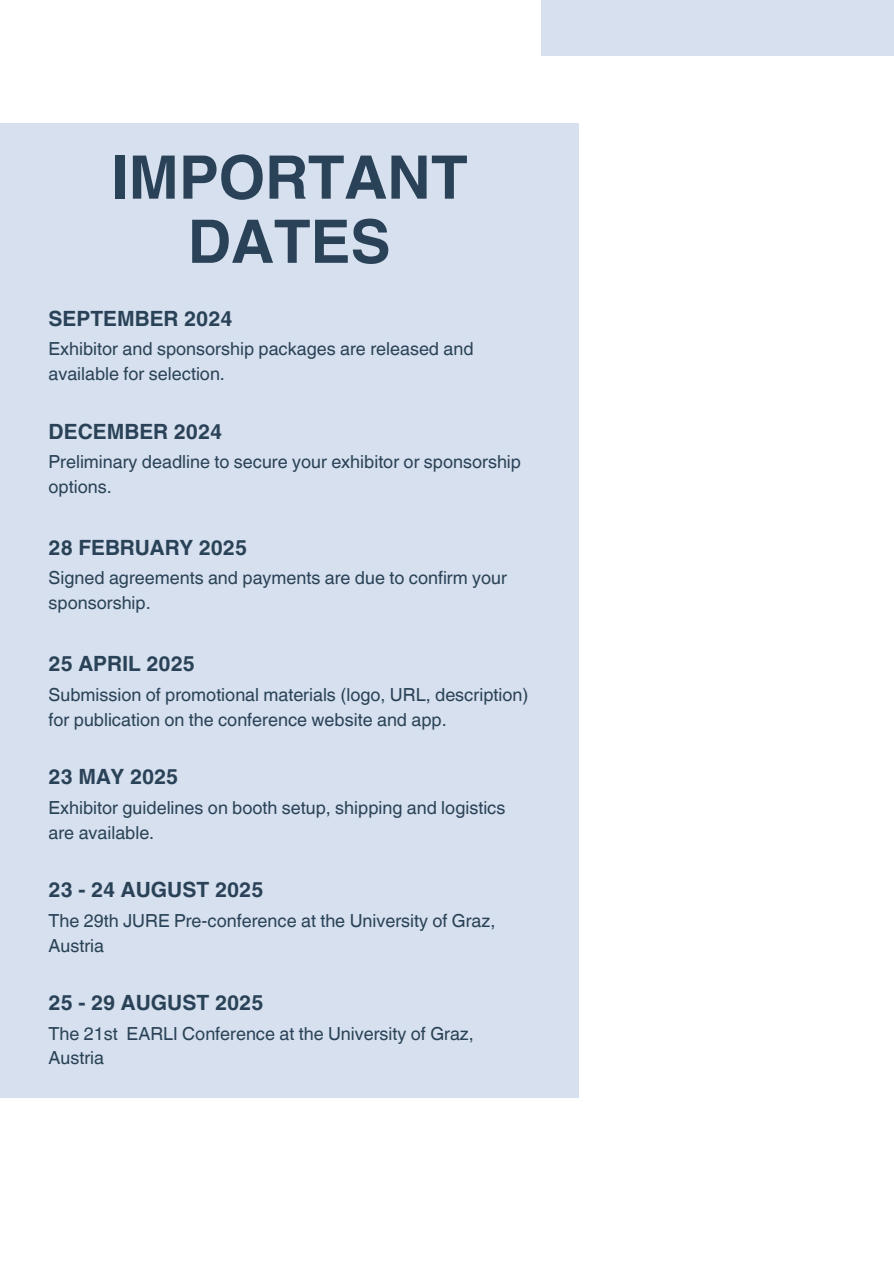
<style>
.page{position:relative;width:894px;height:1264px;background:#fff}
.page>*{position:absolute;margin:0;border:0;box-sizing:border-box;transform-origin:0 0}
.t1{font:700 60px/64.2px "Helvetica World";color:#2a4257;text-align:center}
.t2{font:700 21px "Helvetica World";color:#2a4257}
.t3{font:18px/24.8px "Helvetica World";color:#2a4257}
</style>
<div class="page">
<div style="left:0;top:123px;width:578px;height:974px;background:#d6e0ee"></div>
<div style="left:540px;top:0;width:353px;height:55px;background:#d6e0ee"></div>
<h1 class="t1" style="left:111px;top:139px;width:358px">IMPORTANT<br>DATES</h1>
<p class="t2" style="left:49px;top:301px;width:185px">SEPTEMBER 2024</p>
<h2 class="t3" style="left:49px;top:336px;width:426px">Exhibitor and sponsorship packages are released and available for selection.</h2>
<p class="t2" style="left:49px;top:414px;width:175px">DECEMBER 2024</p>
<h2 class="t3" style="left:49px;top:449px;width:474px">Preliminary deadline to secure your exhibitor or sponsorship options.</h2>
<p class="t2" style="left:49px;top:530px;width:200px">28 FEBRUARY 2025</p>
<h2 class="t3" style="left:49px;top:566px;width:459px">Signed agreements and payments are due to confirm your sponsorship.</h2>
<p class="t2" style="left:49px;top:646px;width:148px">25 APRIL 2025</p>
<h2 class="t3" style="left:49px;top:682px;width:481px">Submission of promotional materials (logo, URL, description) for publication on the conference website and app.</h2>
<p class="t2" style="left:49px;top:759px;width:131px">23 MAY 2025</p>
<h2 class="t3" style="left:49px;top:795px;width:458px">Exhibitor guidelines on booth setup, shipping and logistics are available.</h2>
<p class="t2" style="left:49px;top:872px;width:216px">23 - 24 AUGUST 2025</p>
<h2 class="t3" style="left:49px;top:908px;width:448px">The 29th JURE Pre-conference at the University of Graz,<br>Austria</h2>
<p class="t2" style="left:49px;top:985px;width:216px">25 - 29 AUGUST 2025</p>
<h2 class="t3" style="left:49px;top:1021px;width:426px">The 21st EARLI Conference at the University of Graz,<br>Austria</h2>
</div>
